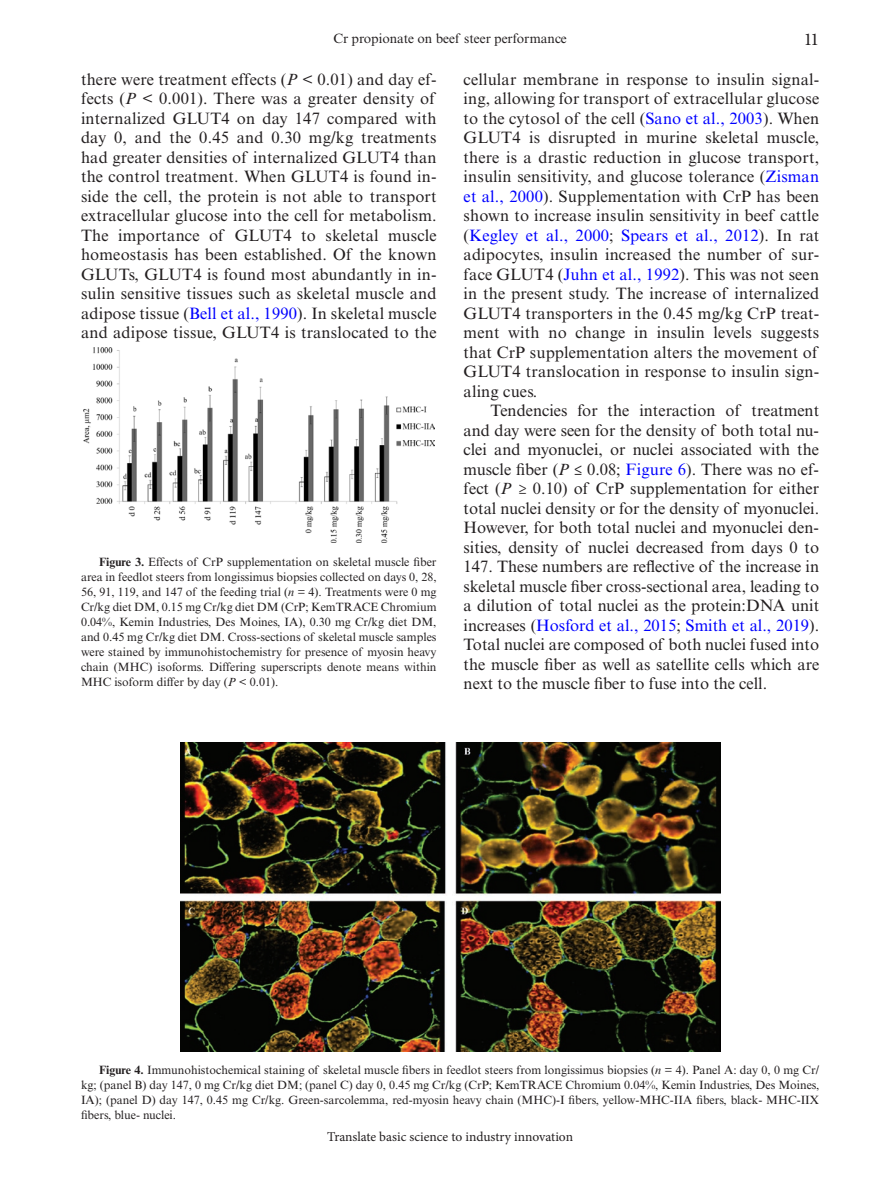
<style>
.page{position:relative;width:891px;height:1188px;background:#fff}
.page>*{position:absolute;margin:0;border:0;box-sizing:border-box;transform-origin:0 0}
.t1{font:18px "Minion Pro";color:#231f20}
.t2{font:16.5px/19.5px "Times New Roman MT Std";letter-spacing:.01em;color:#231f20;text-align:justify}
.t3{font:13.5px "Minion Pro";color:#231f20}
.t4{font:13.5px "Times New Roman MT Std";color:#231f20}
.t5{font:12px/15px "Times New Roman MT Std";color:#231f20;text-align:justify}
.s1{font-style:italic}
.s2{color:#00f}
.s3{font-weight:700}
</style>
<div class="page">
<img style="left:83px;top:348px;width:351px;height:194px">
<img style="left:180px;top:743px;width:540px;height:308px">
<p class="t4" style="left:333px;top:30px;width:235px">Cr propionate on beef steer performance</p>
<p class="t1" style="left:804px;top:27px;width:17px">11</p>
<p class="t2" style="left:81px;top:69px;width:357px">there were treatment effects (<span class="s1">P</span> &lt; 0.01) and day ef&shy;fects (<span class="s1">P</span> &lt; 0.001). There was a greater density of internalized GLUT4 on day 147 compared with day 0, and the 0.45 and 0.30 mg/kg treatments had greater densities of internalized GLUT4 than the control treatment. When GLUT4 is found in&shy;side the cell, the protein is not able to transport extracellular glucose into the cell for metabolism.<br>The importance of GLUT4 to skeletal muscle homeostasis has been established. Of the known GLUTs, GLUT4 is found most abundantly in in&shy;sulin sensitive tissues such as skeletal muscle and adipose tissue (<span class="s2">Bell et al., 1990</span>). In skeletal muscle and adipose tissue, GLUT4 is translocated to the</p>
<p class="t2" style="left:464px;top:69px;width:357px">cellular membrane in response to insulin signal&shy;ing, allowing for transport of extracellular glucose to the cytosol of the cell (<span class="s2">Sano et al., 2003</span>). When GLUT4 is disrupted in murine skeletal muscle, there is a drastic reduction in glucose transport, insulin sensitivity, and glucose tolerance (<span class="s2">Zisman et al., 2000</span>). Supplementation with CrP has been shown to increase insulin sensitivity in beef cattle (<span class="s2">Kegley et al., 2000</span>; <span class="s2">Spears et al., 2012</span>). In rat adipocytes, insulin increased the number of sur&shy;face GLUT4 (<span class="s2">Juhn et al., 1992</span>). This was not seen in the present study. The increase of internalized GLUT4 transporters in the 0.45 mg/kg CrP treat&shy;ment with no change in insulin levels suggests that CrP supplementation alters the movement of GLUT4 translocation in response to insulin sign&shy;aling cues.</p>
<p class="t2" style="left:464px;top:401px;width:357px;text-indent:27px">Tendencies for the interaction of treatment and day were seen for the density of both total nu&shy;clei and myonuclei, or nuclei associated with the muscle fiber (<span class="s1">P</span> ≤ 0.08; <span class="s2">Figure 6</span>). There was no ef&shy;fect (<span class="s1">P ≥</span> 0.10) of CrP supplementation for either total nuclei density or for the density of myonuclei.<br>However, for both total nuclei and myonuclei den&shy;sities, density of nuclei decreased from days 0 to 147. These numbers are reflective of the increase in skeletal muscle fiber cross-sectional area, leading to a dilution of total nuclei as the protein:DNA unit increases (<span class="s2">Hosford et al., 2015</span>; <span class="s2">Smith et al., 2019</span>).<br>Total nuclei are composed of both nuclei fused into the muscle fiber as well as satellite cells which are next to the muscle fiber to fuse into the cell.</p>
<p class="t5" style="left:81px;top:554px;width:357px;text-indent:18px"><span class="s3">Figure 3.</span> Effects of CrP supplementation on skeletal muscle fiber area in feedlot steers from longissimus biopsies collected on days 0, 28, 56, 91, 119, and 147 of the feeding trial (<span class="s1">n</span> = 4). Treatments were 0 mg Cr/kg diet DM, 0.15 mg Cr/kg diet DM (CrP; KemTRACE Chromium 0.04%, Kemin Industries, Des Moines, IA), 0.30 mg Cr/kg diet DM, and 0.45 mg Cr/kg diet DM. Cross-sections of skeletal muscle samples were stained by immunohistochemistry for presence of myosin heavy chain (MHC) isoforms. Differing superscripts denote means within MHC isoform differ by day (<span class="s1">P</span> &lt; 0.01).</p>
<p class="t5" style="left:81px;top:1063px;width:740px;text-indent:18px"><span class="s3">Figure 4.</span> Immunohistochemical staining of skeletal muscle fibers in feedlot steers from longissimus biopsies (<span class="s1">n</span> = 4). Panel A: day 0, 0 mg Cr/ kg; (panel B) day 147, 0 mg Cr/kg diet DM; (panel C) day 0, 0.45 mg Cr/kg (CrP; KemTRACE Chromium 0.04%, Kemin Industries, Des Moines, IA); (panel D) day 147, 0.45 mg Cr/kg. Green-sarcolemma, red-myosin heavy chain (MHC)-I fibers, yellow-MHC-IIA fibers, black- MHC-IIX fibers, blue- nuclei.</p>
<p class="t3" style="left:327px;top:1128px;width:247px">Translate basic science to industry innovation</p>
</div>
